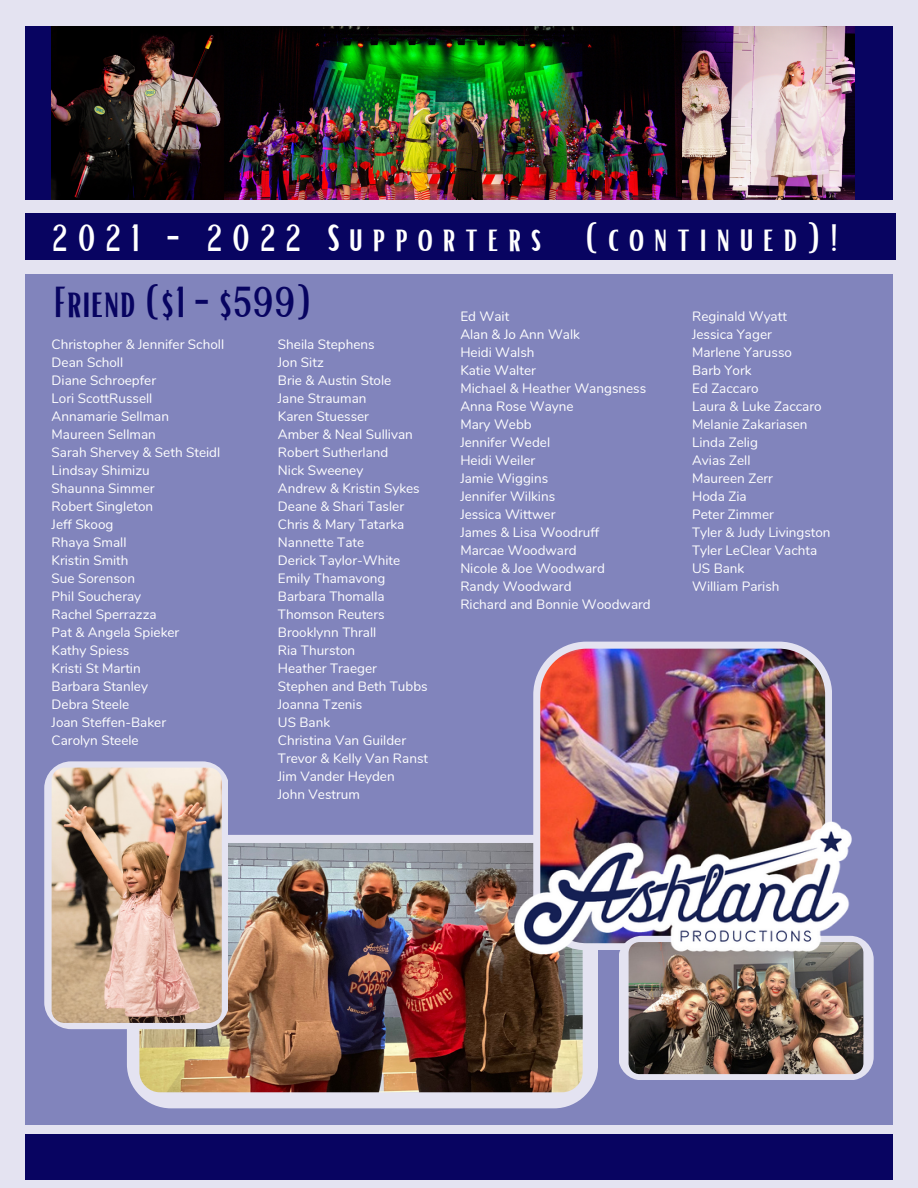
<style>
.page{position:relative;width:918px;height:1188px;background:#e4e3f1}
.page>*{position:absolute;margin:0;border:0;box-sizing:border-box;transform-origin:0 0}
.t1{font:42.15px "Bright";color:#080461}
.t2{font:37.05px "Bright";letter-spacing:.25em;color:#fff}
.t3{font:13.5px/18px "Nunito";color:#fff}
</style>
<div class="page">
<div style="left:25px;top:26px;width:868px;height:174px;background:#080461"></div>
<img style="left:52px;top:26px;width:803px;height:174px">
<div style="left:25px;top:274px;width:868px;height:851px;background:#8184bc"></div>
<div style="left:127px;top:835px;width:471px;height:273px;background:#e4e3f1;border-radius:44px"></div>
<img style="left:139px;top:843px;width:444px;height:249px;border-radius:21px">
<div style="left:25px;top:214px;width:870px;height:46px;background:#080461"></div>
<div style="left:25px;top:1134px;width:868px;height:46px;background:#080461"></div>
<img style="left:533px;top:642px;width:299px;height:148px">
<div style="left:619px;top:936px;width:255px;height:144px;background:#e4e3f1;border-radius:24px"></div>
<img style="left:629px;top:942px;width:234px;height:132px;border-radius:11px">
<img style="left:512px;top:790px;width:343px;height:196px">
<div style="left:44px;top:761px;width:184px;height:268px;background:#e4e3f1;border-radius:27px"></div>
<img style="left:52px;top:768px;width:170px;height:255px;border-radius:13px">
<h2 class="t2" style="left:52px;top:214px;width:787px">2021 - 2022 Supporters (continued)!</h2>
<h1 class="t1" style="left:54px;top:275px;width:260px">Friend ($1 - $599)</h1>
<p class="t3" style="left:52px;top:336px;width:174px">Christopher &amp; Jennifer Scholl<br>Dean Scholl<br>Diane Schroepfer<br>Lori ScottRussell<br>Annamarie Sellman<br>Maureen Sellman<br>Sarah Shervey &amp; Seth Steidl<br>Lindsay Shimizu<br>Shaunna Simmer<br>Robert Singleton<br>Jeff Skoog<br>Rhaya Small<br>Kristin Smith<br>Sue Sorenson<br>Phil Soucheray<br>Rachel Sperrazza<br>Pat &amp; Angela Spieker<br>Kathy Spiess<br>Kristi St Martin<br>Barbara Stanley<br>Debra Steele<br>Joan Steffen-Baker<br>Carolyn Steele</p>
<p class="t3" style="left:278px;top:336px;width:152px">Sheila Stephens<br>Jon Sitz<br>Brie &amp; Austin Stole<br>Jane Strauman<br>Karen Stuesser<br>Amber &amp; Neal Sullivan<br>Robert Sutherland<br>Nick Sweeney<br>Andrew &amp; Kristin Sykes<br>Deane &amp; Shari Tasler<br>Chris &amp; Mary Tatarka<br>Nannette Tate<br>Derick Taylor-White<br>Emily Thamavong<br>Barbara Thomalla<br>Thomson Reuters<br>Brooklynn Thrall<br>Ria Thurston<br>Heather Traeger<br>Stephen and Beth Tubbs<br>Joanna Tzenis<br>US Bank<br>Christina Van Guilder<br>Trevor &amp; Kelly Van Ranst<br>Jim Vander Heyden<br>John Vestrum</p>
<p class="t3" style="left:460px;top:308px;width:192px">Ed Wait<br>Alan &amp; Jo Ann Walk<br>Heidi Walsh<br>Katie Walter<br>Michael &amp; Heather Wangsness<br>Anna Rose Wayne<br>Mary Webb<br>Jennifer Wedel<br>Heidi Weiler<br>Jamie Wiggins<br>Jennifer Wilkins<br>Jessica Wittwer<br>James &amp; Lisa Woodruff<br>Marcae Woodward<br>Nicole &amp; Joe Woodward<br>Randy Woodward<br>Richard and Bonnie Woodward</p>
<p class="t3" style="left:692px;top:308px;width:140px">Reginald Wyatt<br>Jessica Yager<br>Marlene Yarusso<br>Barb York<br>Ed Zaccaro<br>Laura &amp; Luke Zaccaro<br>Melanie Zakariasen<br>Linda Zelig<br>Avias Zell<br>Maureen Zerr<br>Hoda Zia<br>Peter Zimmer<br>Tyler &amp; Judy Livingston<br>Tyler LeClear Vachta<br>US Bank<br>William Parish</p>
</div>
